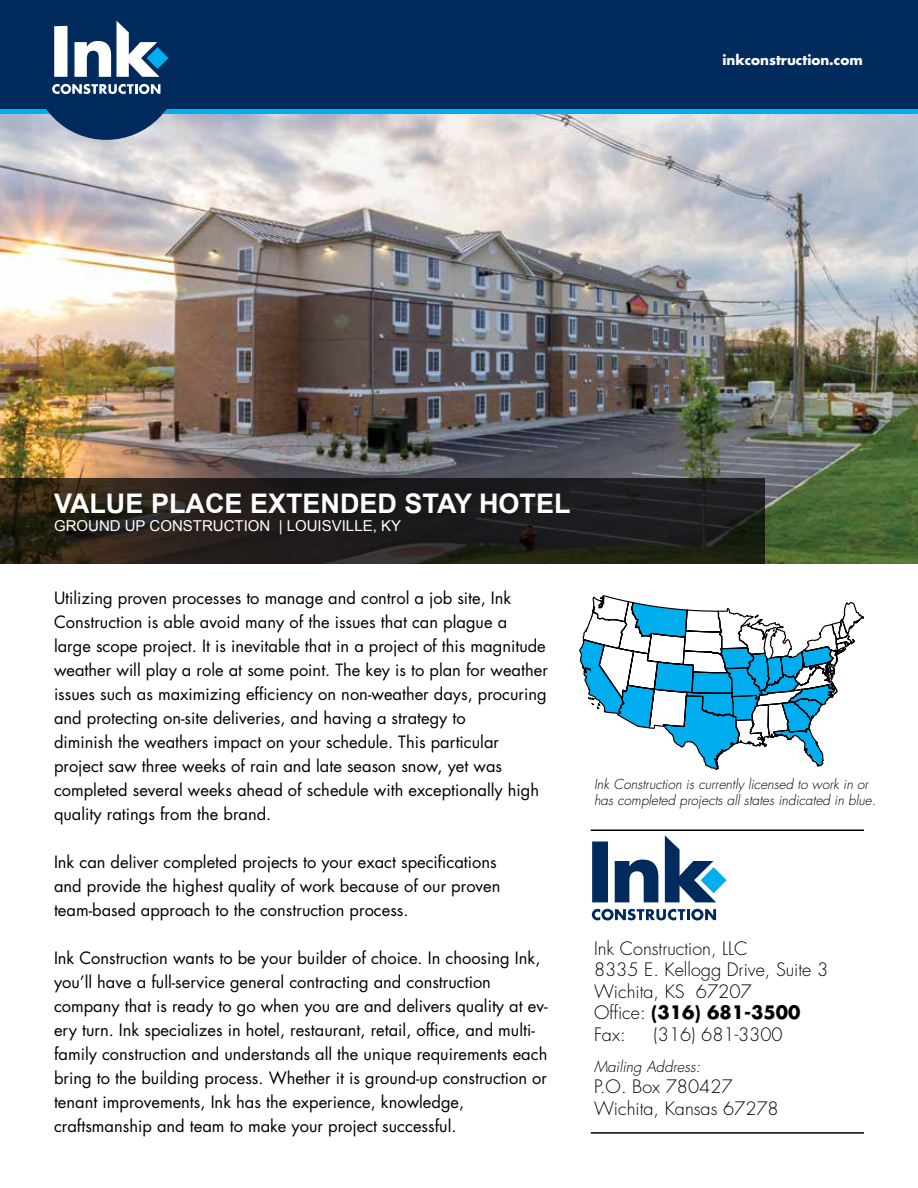
<style>
.page{position:relative;width:918px;height:1188px;background:#fff}
.page>*{position:absolute;margin:0;border:0;box-sizing:border-box;transform-origin:0 0}
.t1{font:700 27px "Arial";color:#fff}
.t2{font:300 18px/21.6px "Futura";color:#000}
.t3{font:16.5px/24px "Futura";color:#000}
.t4{font:15px "Arial";color:#fff}
.t5{font:italic 300 15px "Futura";color:#000}
.t6{font:italic 300 13.5px/16.2px "Futura";color:#000}
.t7{font:700 13.5px "Futura";color:#fff}
.s1{font-weight:700}
</style>
<div class="page">
<img style="left:0;top:114px;width:918px;height:450px">
<div style="left:0;top:0;width:918px;height:112px;background:#002b5c"></div>
<div style="left:0;top:109px;width:918px;height:5px;background:#00aeef"></div>
<svg style="left:32px;top:20px;width:148px;height:120px"></svg>
<svg style="left:0;top:478px;width:765px;height:86px;background:#211f1a"></svg>
<hr style="left:591px;top:1132px;width:273px;height:2px;background:#000">
<hr style="left:591px;top:830px;width:273px;height:1px;background:#000">
<svg style="left:592px;top:909px;width:124px;height:11px"></svg>
<div style="left:592px;top:842px;width:16px;height:60px;background:#002b5c"></div>
<svg style="left:615px;top:860px;width:43px;height:42px"></svg>
<svg style="left:665px;top:835px;width:62px;height:67px"></svg>
<svg style="left:579px;top:595px;width:285px;height:175px"></svg>
<p class="t7" style="left:723px;top:50px;width:142px">inkconstruction.com</p>
<h1 class="t1" style="left:54px;top:486px;width:518px">VALUE PLACE EXTENDED STAY HOTEL</h1>
<p class="t4" style="left:54px;top:516px;width:349px">GROUND UP CONSTRUCTION | LOUISVILLE, KY</p>
<p class="t3" style="left:54px;top:585px;width:495px">Utilizing proven processes to manage and control a job site, Ink Construction is able avoid many of the issues that can plague a large scope project. It is inevitable that in a project of this magnitude weather will play a role at some point. The key is to plan for weather issues such as maximizing efficiency on non-weather days, procuring and protecting on-site deliveries, and having a strategy to<br>diminish the weathers impact on your schedule. This particular project saw three weeks of rain and late season snow, yet was completed several weeks ahead of schedule with exceptionally high quality ratings from the brand.</p>
<p class="t3" style="left:54px;top:849px;width:448px">Ink can deliver completed projects to your exact specifications and provide the highest quality of work because of our proven team-based approach to the construction process.</p>
<p class="t3" style="left:54px;top:945px;width:495px">Ink Construction wants to be your builder of choice. In choosing Ink, you’ll have a full-service general contracting and construction company that is ready to go when you are and delivers quality at ev&shy;ery turn. Ink specializes in hotel, restaurant, retail, office, and multi&shy;family construction and understands all the unique requirements each bring to the building process. Whether it is ground-up construction or tenant improvements, Ink has the experience, knowledge, craftsmanship and team to make your project successful.</p>
<p class="t6" style="left:594px;top:776px;width:283px">Ink Construction is currently licensed to work in or has completed projects all states indicated in blue.</p>
<p class="t2" style="left:594px;top:937px;width:236px">Ink Construction, LLC<br>8335 E. Kellogg Drive, Suite 3<br>Wichita, KS 67207<br>Office: <span class="s1">(316) 681-3500<br></span>Fax:</p>
<p class="t2" style="left:654px;top:1024px;width:131px">(316) 681-3300</p>
<p class="t5" style="left:594px;top:1056px;width:108px">Mailing Address:</p>
<p class="t2" style="left:594px;top:1076px;width:186px">P.O. Box 780427<br>Wichita, Kansas 67278</p>
</div>
